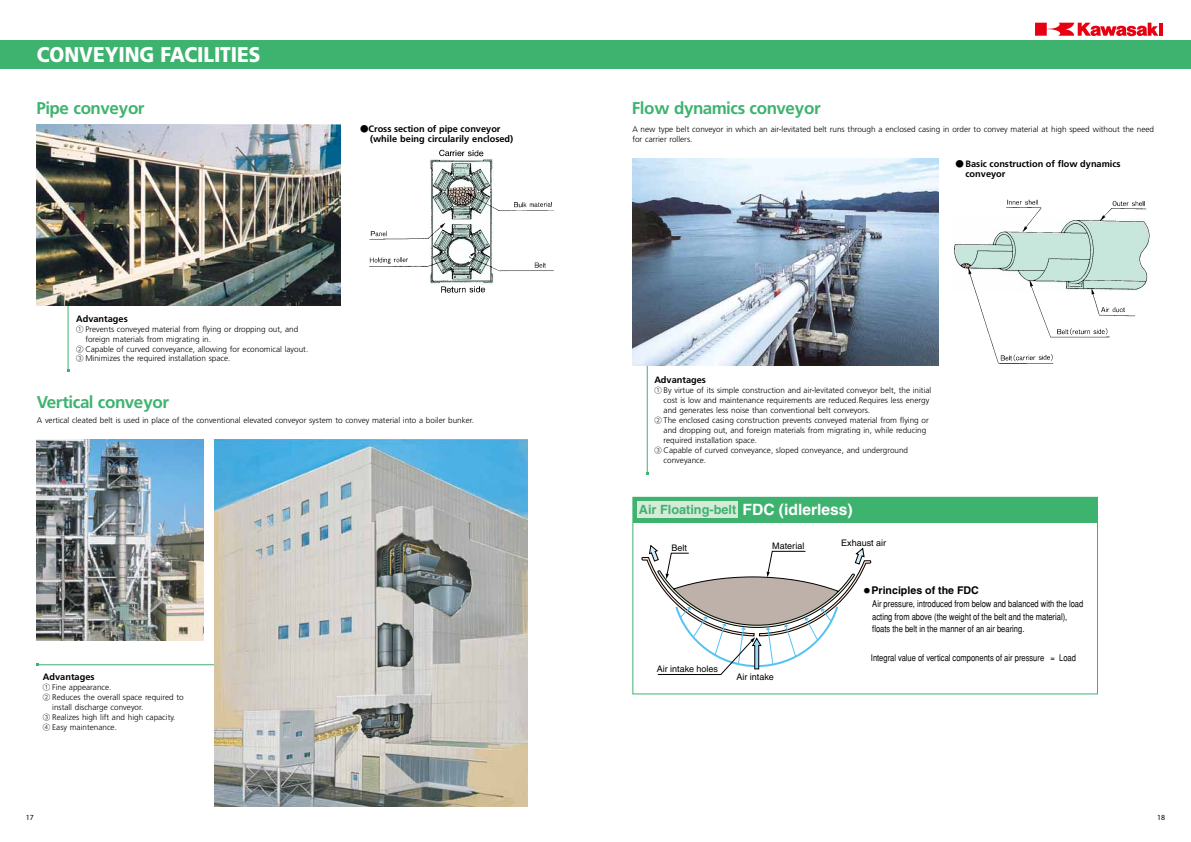
<style>
.page{position:relative;width:1191px;height:842px;background:#fff}
.page>*{position:absolute;margin:0;border:0;box-sizing:border-box;transform-origin:0 0}
.t1{font:900 21.3px "Frutiger";letter-spacing:-.005em;color:#fff;scale:.9 1}
.t2{font:700 17px "Frutiger";letter-spacing:-.025em;color:#3eb370}
.t3{font:700 12.7px "Helvetica";color:#3eb370}
.t4{font:700 10.6px "Helvetica";color:#000}
.t5{font:condensed 9.2px/12.8px "Helvetica";color:#000}
.t6{font:700 9.2px/9.9px "Frutiger";color:#000}
.t7{font:9px "Helvetica";color:#000}
.t8{font:300 8.1px/9.9px "Frutiger";color:#000}
.t9{font:7.8px "Myriad Pro";color:#000}
.s1{font-family:"UD Shin Go Pro De";font-size:8.5px}
.s2{font-family:"UD Shin Go Pro";font-size:7.4px}
.s3{font-size:15.6px;color:#fff}
.s4{font-family:"Shin Go Medium 83 pv RKSJ H";font-weight:400;font-size:6.4px}
</style>
<div class="page">
<div style="left:0;top:40px;width:1191px;height:29px;background:#3eb370"></div>
<svg style="left:1035px;top:23px;width:127px;height:13px"></svg>
<img style="left:369px;top:149px;width:185px;height:144px">
<hr style="left:68px;top:269px;width:1px;height:101px;background:#3eb370">
<img style="left:37px;top:124px;width:303px;height:182px">
<img style="left:37px;top:440px;width:167px;height:200px">
<hr style="left:37px;top:664px;width:201px;height:1px;background:#3eb370">
<img style="left:214px;top:440px;width:313px;height:367px">
<img style="left:954px;top:199px;width:196px;height:165px">
<hr style="left:647px;top:332px;width:1px;height:142px;background:#3eb370">
<img style="left:632px;top:159px;width:306px;height:207px">
<div style="left:632px;top:497px;width:465px;height:25px;background:#3eb370"></div>
<div style="left:638px;top:501px;width:100px;height:17px;background:#d5ead7"></div>
<svg style="left:641px;top:545px;width:230px;height:130px"></svg>
<h1 class="t1" style="left:37px;top:42px;width:250px">CONVEYING FACILITIES</h1>
<h2 class="t2" style="left:36px;top:98px;width:109px">Pipe conveyor</h2>
<p class="t6" style="left:370px;top:124px;width:145px;text-indent:-10px"><span class="s1">●</span>Cross section of pipe conveyor (while being circularily enclosed)</p>
<p class="t6" style="left:76px;top:314px;width:53px">Advantages</p>
<p class="t8" style="left:76px;top:324px;width:224px"><span class="s2">①</span> Prevents conveyed material from flying or dropping out, and</p>
<p class="t8" style="left:85px;top:334px;width:127px">foreign materials from migrating in.</p>
<p class="t8" style="left:76px;top:344px;width:234px"><span class="s2">②</span> Capable of curved conveyance, allowing for economical layout.</p>
<p class="t8" style="left:76px;top:354px;width:156px"><span class="s2">③</span> Minimizes the required installation space.</p>
<h2 class="t2" style="left:37px;top:392px;width:134px">Vertical conveyor</h2>
<p class="t8" style="left:37px;top:415px;width:439px">A vertical cleated belt is used in place of the conventional elevated conveyor system to convey material into a boiler bunker.</p>
<p class="t6" style="left:43px;top:672px;width:53px">Advantages</p>
<p class="t8" style="left:43px;top:682px;width:70px"><span class="s2">①</span> Fine appearance.</p>
<p class="t8" style="left:43px;top:692px;width:142px"><span class="s2">②</span> Reduces the overall space required to</p>
<p class="t8" style="left:52px;top:702px;width:93px">install discharge conveyor.</p>
<p class="t8" style="left:43px;top:712px;width:134px"><span class="s2">③</span> Realizes high lift and high capacity.</p>
<p class="t8" style="left:43px;top:722px;width:76px"><span class="s2">④</span> Easy maintenance.</p>
<h2 class="t2" style="left:632px;top:98px;width:190px">Flow dynamics conveyor</h2>
<p class="t8" style="left:632px;top:124px;width:523px">A new type belt conveyor in which an air-levitated belt runs through a enclosed casing in order to convey material at high speed without the need for carrier rollers.</p>
<p class="t6" style="left:965px;top:158px;width:157px;text-indent:-10px"><span class="s1">●</span> Basic construction of flow dynamics conveyor</p>
<p class="t6" style="left:654px;top:375px;width:53px">Advantages</p>
<p class="t8" style="left:654px;top:386px;width:278px"><span class="s2">①</span> By virtue of its simple construction and air-levitated conveyor belt, the initial</p>
<p class="t8" style="left:663px;top:395px;width:267px">cost is low and maintenance requirements are reduced.Requires less energy</p>
<p class="t8" style="left:663px;top:405px;width:208px">and generates less noise than conventional belt conveyors.</p>
<p class="t8" style="left:654px;top:415px;width:276px"><span class="s2">②</span> The enclosed casing construction prevents conveyed material from flying or</p>
<p class="t8" style="left:663px;top:425px;width:264px">and dropping out, and foreign materials from migrating in, while reducing</p>
<p class="t8" style="left:663px;top:435px;width:95px">required installation space.</p>
<p class="t8" style="left:654px;top:445px;width:255px"><span class="s2">③</span> Capable of curved conveyance, sloped conveyance, and underground</p>
<p class="t8" style="left:663px;top:455px;width:44px">conveyance.</p>
<h3 class="t3" style="left:639px;top:502px;width:215px">Air Floating-belt <span class="s3">FDC (idlerless)</span></h3>
<p class="t7" style="left:671px;top:543px;width:17px">Belt</p>
<p class="t7" style="left:772px;top:540px;width:34px">Material</p>
<p class="t7" style="left:841px;top:537px;width:47px">Exhaust air</p>
<h3 class="t4" style="left:863px;top:584px;width:117px"><span class="s4">●</span> Principles of the FDC</h3>
<p class="t5" style="left:872px;top:597px;width:213px">Air pressure, introduced from below and balanced with the load acting from above (the weight of the belt and the material), floats the belt in the manner of an air bearing.</p>
<p class="t7" style="left:657px;top:663px;width:63px">Air intake holes</p>
<p class="t7" style="left:736px;top:672px;width:39px">Air intake</p>
<p class="t5" style="left:871px;top:651px;width:206px">Integral value of vertical components of air pressure = Load</p>
<p class="t9" style="left:26px;top:813px;width:9px">17</p>
<p class="t9" style="left:1157px;top:813px;width:9px">18</p>
</div>
